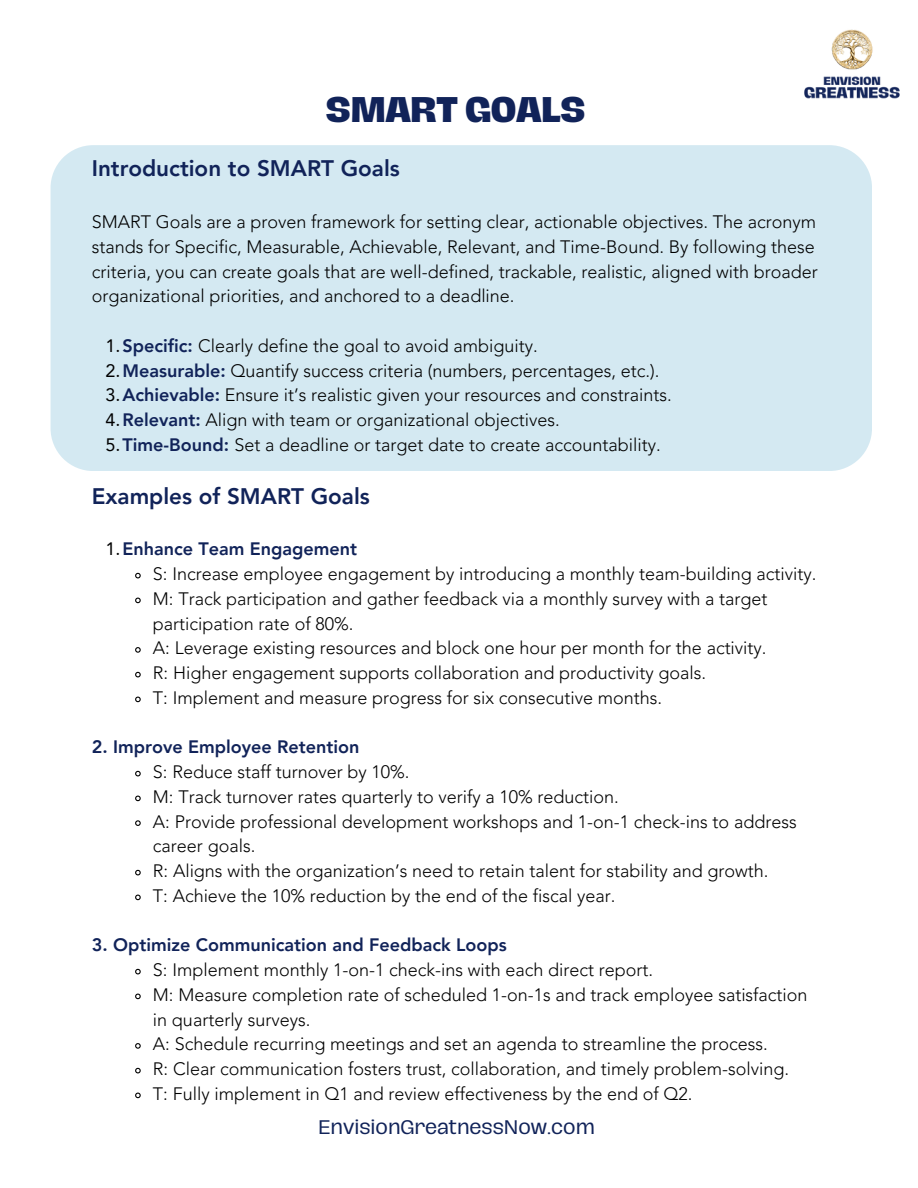
<style>
.page{position:relative;width:918px;height:1188px;background:#fff}
.page>*{position:absolute;margin:0;border:0;box-sizing:border-box;transform-origin:0 0}
.t1{font:800 32.7px "Hagrid";color:#112359}
.t2{font:800 22.5px "Avenir LT Pro";color:#112359}
.t3{font:300 18px/24.8px "Avenir LT Pro";color:#000}
.t4{font:800 18px "Avenir LT Pro";color:#112359}
.t5{font:18px "Hagrid Text";color:#112359}
.s1{font-weight:400}
.s2{font-weight:800;color:#112359}
.s3{font-weight:400;color:#000}
</style>
<div class="page">
<div style="left:51px;top:145px;width:821px;height:326px;background:#d4e9f2"></div>
<svg style="left:135px;top:572px;width:6px;height:7px"></svg>
<svg style="left:135px;top:597px;width:6px;height:7px"></svg>
<svg style="left:135px;top:647px;width:6px;height:6px"></svg>
<svg style="left:135px;top:671px;width:6px;height:7px"></svg>
<svg style="left:135px;top:696px;width:6px;height:7px"></svg>
<svg style="left:135px;top:770px;width:6px;height:7px"></svg>
<svg style="left:135px;top:795px;width:6px;height:7px"></svg>
<svg style="left:135px;top:820px;width:6px;height:6px"></svg>
<svg style="left:135px;top:869px;width:6px;height:7px"></svg>
<svg style="left:135px;top:894px;width:6px;height:7px"></svg>
<svg style="left:135px;top:968px;width:6px;height:7px"></svg>
<svg style="left:135px;top:993px;width:6px;height:7px"></svg>
<svg style="left:135px;top:1043px;width:6px;height:6px"></svg>
<svg style="left:135px;top:1067px;width:6px;height:7px"></svg>
<svg style="left:135px;top:1092px;width:6px;height:7px"></svg>
<img style="left:804px;top:29px;width:96px;height:70px">
<h1 class="t1" style="left:325px;top:94px;width:262px">SMART GOALS</h1>
<p class="t2" style="left:92px;top:159px;width:310px">Introduction to SMART Goals</p>
<h2 class="t3" style="left:92px;top:211px;width:728px">SMART Goals are a proven framework for setting clear, actionable objectives. The acronym stands for Specific, Measurable, Achievable, Relevant, and Time-Bound. By following these criteria, you can create goals that are well-defined, trackable, realistic, aligned with broader organizational priorities, and anchored to a deadline.</h2>
<p class="t3" style="left:106px;top:335px;width:434px"><span class="s1">1.</span><span class="s2">Specific:</span> Clearly define the goal to avoid ambiguity.</p>
<p class="t3" style="left:106px;top:360px;width:556px"><span class="s1">2.</span><span class="s2">Measurable:</span> Quantify success criteria (numbers, percentages, etc.).</p>
<p class="t3" style="left:106px;top:384px;width:568px"><span class="s1">3.</span><span class="s2">Achievable:</span> Ensure it’s realistic given your resources and constraints.</p>
<p class="t3" style="left:106px;top:409px;width:456px"><span class="s1">4.</span><span class="s2">Relevant:</span> Align with team or organizational objectives.</p>
<p class="t3" style="left:106px;top:434px;width:557px"><span class="s1">5.</span><span class="s2">Time-Bound:</span> Set a deadline or target date to create accountability.</p>
<p class="t2" style="left:92px;top:487px;width:280px">Examples of SMART Goals</p>
<h2 class="t4" style="left:106px;top:542px;width:253px"><span class="s3">1.</span>Enhance Team Engagement</h2>
<p class="t3" style="left:153px;top:563px;width:665px">S: Increase employee engagement by introducing a monthly team-building activity.</p>
<p class="t3" style="left:153px;top:588px;width:616px">M: Track participation and gather feedback via a monthly survey with a target participation rate of 80%.</p>
<p class="t3" style="left:153px;top:637px;width:615px">A: Leverage existing resources and block one hour per month for the activity.</p>
<p class="t3" style="left:153px;top:662px;width:555px">R: Higher engagement supports collaboration and productivity goals.</p>
<p class="t3" style="left:153px;top:687px;width:511px">T: Implement and measure progress for six consecutive months.</p>
<p class="t4" style="left:92px;top:740px;width:269px">2. Improve Employee Retention</p>
<h3 class="t3" style="left:153px;top:761px;width:258px">S: Reduce staff turnover by 10%.</h3>
<p class="t3" style="left:153px;top:786px;width:467px">M: Track turnover rates quarterly to verify a 10% reduction.</p>
<p class="t3" style="left:153px;top:811px;width:645px">A: Provide professional development workshops and 1-on-1 check-ins to address career goals.</p>
<p class="t3" style="left:153px;top:860px;width:617px">R: Aligns with the organization’s need to retain talent for stability and growth.</p>
<p class="t3" style="left:153px;top:885px;width:464px">T: Achieve the 10% reduction by the end of the fiscal year.</p>
<p class="t4" style="left:92px;top:938px;width:416px">3. Optimize Communication and Feedback Loops</p>
<h3 class="t3" style="left:153px;top:959px;width:502px">S: Implement monthly 1-on-1 check-ins with each direct report.</h3>
<p class="t3" style="left:153px;top:984px;width:656px">M: Measure completion rate of scheduled 1-on-1s and track employee satisfaction in quarterly surveys.</p>
<p class="t3" style="left:153px;top:1033px;width:616px">A: Schedule recurring meetings and set an agenda to streamline the process.</p>
<p class="t3" style="left:153px;top:1058px;width:638px">R: Clear communication fosters trust, collaboration, and timely problem-solving.</p>
<p class="t3" style="left:153px;top:1083px;width:541px">T: Fully implement in Q1 and review effectiveness by the end of Q2.</p>
<p class="t5" style="left:318px;top:1119px;width:278px">EnvisionGreatnessNow.com</p>
</div>
